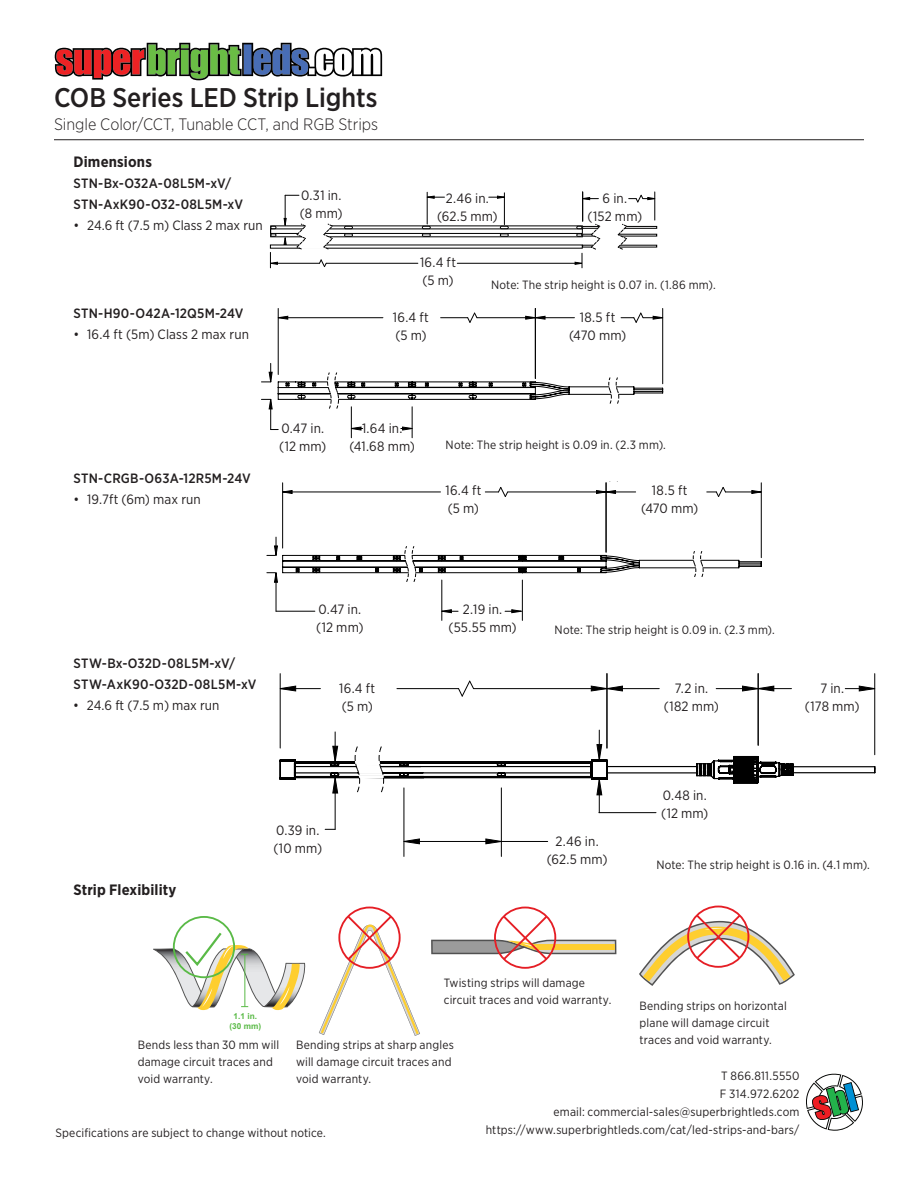
<style>
.page{position:relative;width:918px;height:1188px;background:#fff}
.page>*{position:absolute;margin:0;border:0;box-sizing:border-box;transform-origin:0 0}
.t1{font:500 27px "Gotham Narrow";letter-spacing:-.005em;color:#231f20}
.t2{font:300 16.5px "Gotham Narrow";color:#231f20}
.t3{font:700 15px "Gotham Narrow";letter-spacing:.01em;color:#231f20}
.t4{font:13.5px/18px "Gotham Narrow";letter-spacing:.01em;color:#231f20}
.t5{font:500 13.5px/21px "Gotham Narrow";letter-spacing:.015em;color:#231f20}
.t6{font:12px/17.1px "Gotham Narrow";letter-spacing:.015em;color:#231f20}
.t7{font:700 8.25px/9.9px "Arial";color:#5aba47;text-align:center}
</style>
<div class="page">
<hr style="left:412px;top:407px;width:1px;height:31px;background:#000">
<hr style="left:351px;top:407px;width:1px;height:31px;background:#000">
<hr style="left:270px;top:399px;width:1px;height:31px;background:#000">
<hr style="left:535px;top:317px;width:39px;height:1px;background:#000">
<hr style="left:662px;top:308px;width:1px;height:76px;background:#000">
<svg style="left:441px;top:312px;width:37px;height:11px"></svg>
<hr style="left:477px;top:317px;width:58px;height:1px;background:#000">
<hr style="left:278px;top:317px;width:105px;height:1px;background:#000">
<hr style="left:535px;top:308px;width:1px;height:71px;background:#000">
<hr style="left:278px;top:308px;width:1px;height:66px;background:#000">
<svg style="left:351px;top:426px;width:12px;height:5px"></svg>
<svg style="left:401px;top:426px;width:12px;height:5px"></svg>
<svg style="left:621px;top:312px;width:42px;height:11px"></svg>
<svg style="left:525px;top:316px;width:21px;height:4px"></svg>
<svg style="left:278px;top:316px;width:10px;height:4px"></svg>
<svg style="left:261px;top:363px;width:402px;height:46px"></svg>
<hr style="left:522px;top:580px;width:1px;height:40px;background:#000">
<hr style="left:442px;top:580px;width:1px;height:40px;background:#000">
<hr style="left:276px;top:573px;width:1px;height:38px;background:#000">
<hr style="left:276px;top:611px;width:39px;height:1px;background:#000">
<svg style="left:485px;top:487px;width:23px;height:10px"></svg>
<hr style="left:283px;top:492px;width:157px;height:1px;background:#000">
<hr style="left:508px;top:492px;width:98px;height:1px;background:#000">
<hr style="left:282px;top:483px;width:1px;height:65px;background:#000">
<svg style="left:707px;top:487px;width:19px;height:10px"></svg>
<hr style="left:725px;top:492px;width:36px;height:1px;background:#000">
<hr style="left:606px;top:492px;width:30px;height:1px;background:#000">
<hr style="left:761px;top:483px;width:1px;height:75px;background:#000">
<hr style="left:606px;top:483px;width:1px;height:69px;background:#000">
<svg style="left:441px;top:609px;width:17px;height:4px"></svg>
<svg style="left:505px;top:609px;width:17px;height:4px"></svg>
<svg style="left:282px;top:490px;width:11px;height:4px"></svg>
<svg style="left:751px;top:490px;width:11px;height:4px"></svg>
<svg style="left:596px;top:490px;width:20px;height:4px"></svg>
<svg style="left:267px;top:537px;width:495px;height:46px"></svg>
<hr style="left:397px;top:688px;width:62px;height:1px;background:#000">
<svg style="left:457px;top:680px;width:18px;height:17px"></svg>
<hr style="left:474px;top:688px;width:133px;height:1px;background:#000">
<hr style="left:280px;top:688px;width:40px;height:1px;background:#000">
<hr style="left:280px;top:674px;width:1px;height:74px;background:#000">
<hr style="left:501px;top:841px;width:47px;height:1px;background:#000">
<hr style="left:404px;top:841px;width:97px;height:1px;background:#000">
<hr style="left:501px;top:788px;width:1px;height:68px;background:#000">
<hr style="left:404px;top:788px;width:1px;height:68px;background:#000">
<hr style="left:335px;top:732px;width:1px;height:30px;background:#000">
<hr style="left:335px;top:778px;width:1px;height:51px;background:#000">
<hr style="left:599px;top:730px;width:1px;height:30px;background:#000">
<hr style="left:599px;top:779px;width:1px;height:34px;background:#000">
<hr style="left:599px;top:812px;width:57px;height:1px;background:#000">
<hr style="left:845px;top:688px;width:30px;height:1px;background:#000">
<hr style="left:758px;top:688px;width:33px;height:1px;background:#000">
<hr style="left:874px;top:674px;width:1px;height:81px;background:#000">
<hr style="left:716px;top:688px;width:42px;height:1px;background:#000">
<hr style="left:607px;top:688px;width:52px;height:1px;background:#000">
<hr style="left:758px;top:674px;width:1px;height:71px;background:#000">
<hr style="left:607px;top:674px;width:1px;height:74px;background:#000">
<svg style="left:279px;top:685px;width:18px;height:7px"></svg>
<svg style="left:485px;top:838px;width:17px;height:7px"></svg>
<svg style="left:403px;top:838px;width:17px;height:7px"></svg>
<svg style="left:858px;top:685px;width:18px;height:7px"></svg>
<svg style="left:742px;top:685px;width:33px;height:7px"></svg>
<svg style="left:590px;top:685px;width:33px;height:7px"></svg>
<svg style="left:279px;top:744px;width:597px;height:52px"></svg>
<hr style="left:54px;top:139px;width:810px;height:1px;background:#231f20">
<svg style="left:55px;top:43px;width:327px;height:37px"></svg>
<svg style="left:806px;top:1073px;width:57px;height:58px"></svg>
<hr style="left:285px;top:195px;width:1px;height:30px;background:#000">
<svg style="left:285px;top:195px;width:14px;height:1px"></svg>
<svg style="left:284px;top:218px;width:3px;height:8px"></svg>
<svg style="left:284px;top:237px;width:3px;height:8px"></svg>
<hr style="left:427px;top:192px;width:1px;height:32px;background:#000">
<hr style="left:504px;top:193px;width:1px;height:32px;background:#000">
<svg style="left:427px;top:196px;width:17px;height:3px"></svg>
<svg style="left:489px;top:196px;width:16px;height:3px"></svg>
<hr style="left:277px;top:263px;width:43px;height:1px;background:#000">
<svg style="left:319px;top:259px;width:8px;height:8px"></svg>
<hr style="left:457px;top:263px;width:120px;height:1px;background:#000">
<hr style="left:326px;top:263px;width:92px;height:1px;background:#000">
<svg style="left:270px;top:252px;width:8px;height:16px"></svg>
<div style="left:582px;top:226px;width:75px;height:3px;border:1px solid #000"></div>
<div style="left:582px;top:234px;width:75px;height:2px;border:1px solid #000"></div>
<div style="left:582px;top:245px;width:75px;height:2px;border:1px solid #000"></div>
<svg style="left:276px;top:228px;width:299px;height:7px"></svg>
<hr style="left:271px;top:229px;width:311px;height:4px;background:#fff">
<div style="left:270px;top:229px;width:313px;height:5px;border:1px solid #000"></div>
<svg style="left:271px;top:226px;width:5px;height:11px"></svg>
<svg style="left:500px;top:226px;width:9px;height:11px"></svg>
<svg style="left:422px;top:226px;width:9px;height:11px"></svg>
<svg style="left:344px;top:226px;width:9px;height:11px"></svg>
<svg style="left:297px;top:224px;width:36px;height:25px"></svg>
<svg style="left:575px;top:192px;width:81px;height:76px"></svg>
<svg style="left:319px;top:907px;width:101px;height:129px"></svg>
<svg style="left:153px;top:916px;width:153px;height:94px"></svg>
<svg style="left:431px;top:907px;width:185px;height:62px"></svg>
<svg style="left:639px;top:906px;width:156px;height:80px"></svg>
<p class="t1" style="left:54px;top:81px;width:325px">COB Series LED Strip Lights</p>
<p class="t2" style="left:54px;top:114px;width:326px">Single Color/CCT, Tunable CCT, and RGB Strips</p>
<p class="t3" style="left:74px;top:152px;width:80px">Dimensions</p>
<p class="t5" style="left:74px;top:173px;width:171px">STN-Bx-O32A-08L5M-xV/<br>STN-AxK90-O32-08L5M-xV</p>
<p class="t4" style="left:74px;top:216px;width:191px">• 24.6 ft (7.5 m) Class 2 max run</p>
<p class="t5" style="left:74px;top:303px;width:172px">STN-H90-O42A-12Q5M-24V</p>
<p class="t4" style="left:74px;top:325px;width:177px">• 16.4 ft (5m) Class 2 max run</p>
<p class="t4" style="left:300px;top:186px;width:44px">0.31 in. (8 mm)</p>
<p class="t4" style="left:437px;top:189px;width:62px;text-align:center">2.46 in. (62.5 mm)</p>
<p class="t4" style="left:588px;top:189px;width:56px;text-align:center">6 in.<br>(152 mm)</p>
<p class="t4" style="left:420px;top:253px;width:38px">16.4 ft (5 m)</p>
<p class="t6" style="left:491px;top:276px;width:226px">Note: The strip height is 0.07 in. (1.86 mm).</p>
<p class="t4" style="left:393px;top:308px;width:38px">16.4 ft (5 m)</p>
<p class="t4" style="left:569px;top:308px;width:59px;text-align:center">18.5 ft (470 mm)</p>
<p class="t5" style="left:74px;top:467px;width:179px">STN-CRGB-O63A-12R5M-24V</p>
<p class="t4" style="left:74px;top:490px;width:129px">• 19.7ft (6m) max run</p>
<p class="t4" style="left:279px;top:419px;width:49px">0.47 in. (12 mm)</p>
<p class="t4" style="left:350px;top:419px;width:67px;text-align:center">1.64 in. (41.68 mm)</p>
<p class="t6" style="left:446px;top:436px;width:222px">Note: The strip height is 0.09 in. (2.3 mm).</p>
<p class="t4" style="left:445px;top:481px;width:38px">16.4 ft (5 m)</p>
<p class="t4" style="left:641px;top:481px;width:59px;text-align:center">18.5 ft (470 mm)</p>
<p class="t5" style="left:74px;top:653px;width:185px">STW-Bx-O32D-08L5M-xV/<br>STW-AxK90-O32D-08L5M-xV</p>
<p class="t4" style="left:73px;top:696px;width:148px">• 24.6 ft (7.5 m) max run</p>
<p class="t4" style="left:316px;top:600px;width:49px">0.47 in. (12 mm)</p>
<p class="t4" style="left:339px;top:679px;width:38px">16.4 ft (5 m)</p>
<p class="t4" style="left:449px;top:600px;width:70px;text-align:center">2.19 in. (55.55 mm)</p>
<p class="t6" style="left:555px;top:621px;width:222px">Note: The strip height is 0.09 in. (2.3 mm).</p>
<p class="t4" style="left:664px;top:679px;width:57px;text-align:center">7.2 in. (182 mm)</p>
<p class="t4" style="left:805px;top:679px;width:56px;text-align:center">7 in.<br>(178 mm)</p>
<p class="t3" style="left:74px;top:880px;width:105px">Strip Flexibility</p>
<p class="t4" style="left:273px;top:821px;width:50px">0.39 in. (10 mm)</p>
<p class="t4" style="left:547px;top:832px;width:62px;text-align:center">2.46 in. (62.5 mm)</p>
<p class="t4" style="left:661px;top:786px;width:49px">0.48 in. (12 mm)</p>
<p class="t6" style="left:656px;top:856px;width:215px">Note: The strip height is 0.16 in. (4.1 mm).</p>
<p class="t6" style="left:444px;top:974px;width:169px">Twisting strips will damage circuit traces and void warranty.</p>
<p class="t6" style="left:640px;top:997px;width:149px">Bending strips on horizontal plane will damage circuit traces and void warranty.</p>
<p class="t7" style="left:230px;top:1011px;width:33px">1.1 in. (30 mm)</p>
<p class="t6" style="left:138px;top:1036px;width:143px">Bends less than 30 mm will damage circuit traces and void warranty.</p>
<p class="t6" style="left:296px;top:1036px;width:159px">Bending strips at sharp angles will damage circuit traces and void warranty.</p>
<p class="t6" style="left:721px;top:1067px;width:80px">T 866.811.5550</p>
<p class="t6" style="left:554px;top:1085px;width:247px;line-height:18px;text-align:right">F 314.972.6202<br>email: commercial-sales@superbrightleds.com</p>
<p class="t6" style="left:486px;top:1121px;width:315px">https://www.superbrightleds.com/cat/led-strips-and-bars/</p>
<p class="t6" style="left:56px;top:1124px;width:272px">Specifications are subject to change without notice.</p>
</div>
